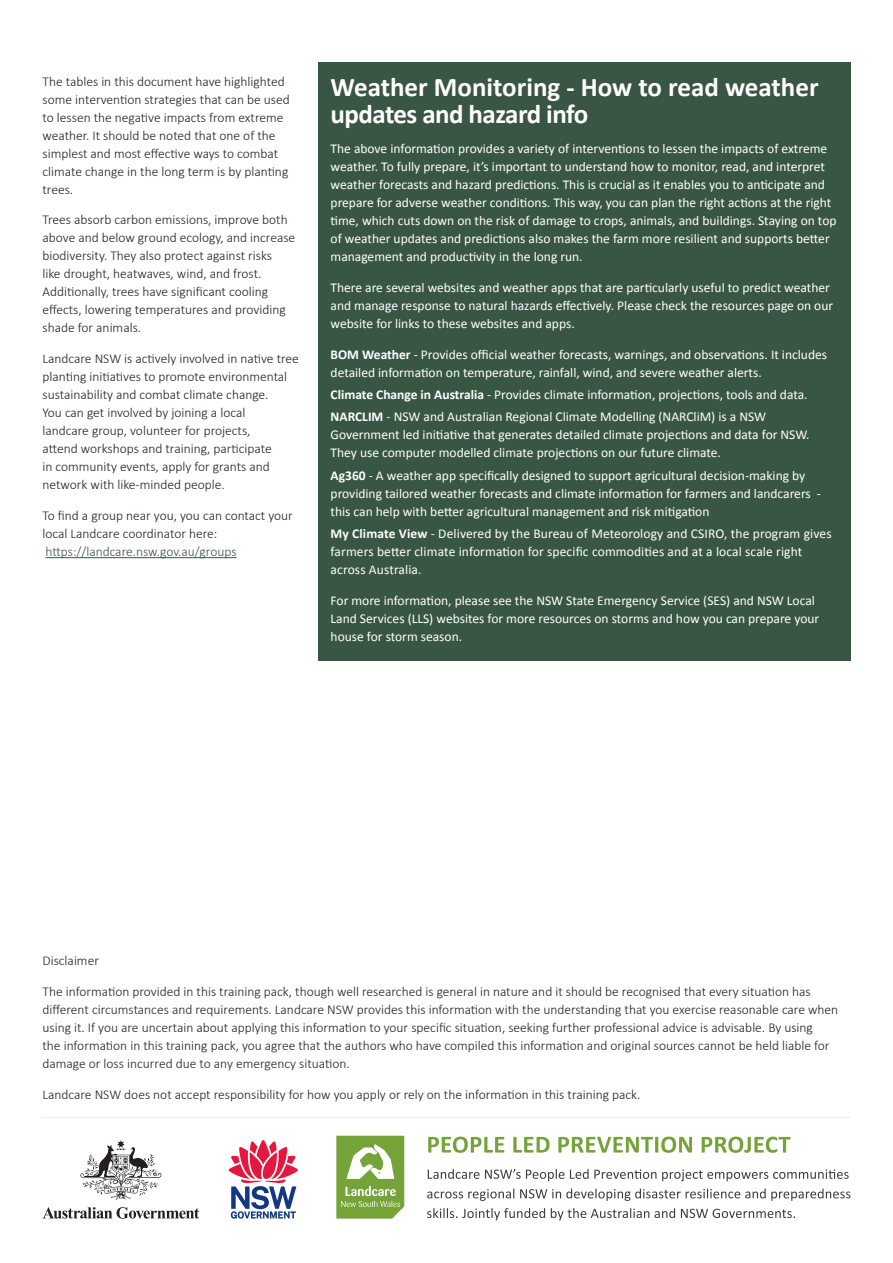
<style>
.page{position:relative;width:893px;height:1263px;background:#fff}
.page>*{position:absolute;margin:0;border:0;box-sizing:border-box;transform-origin:0 0}
.subhead{font:700 27px/27px "Calibri";letter-spacing:-.01em;color:#fff}
.body{font:13.5px/18px "Calibri";color:#fff}
.body-2{font:300 13.5px/18px "Calibri";color:#231f20}
.s1{color:#385643}
.s2{font-weight:700}
</style>
<div class="page">
<svg style="left:428px;top:1136px;width:76px;height:17px"></svg>
<svg style="left:513px;top:1137px;width:37px;height:15px"></svg>
<svg style="left:558px;top:1136px;width:134px;height:17px"></svg>
<svg style="left:702px;top:1136px;width:88px;height:17px"></svg>
<svg style="left:428px;top:1169px;width:136px;height:12px"></svg>
<svg style="left:570px;top:1169px;width:86px;height:10px"></svg>
<svg style="left:662px;top:1169px;width:187px;height:12px"></svg>
<svg style="left:427px;top:1188px;width:87px;height:13px"></svg>
<svg style="left:520px;top:1188px;width:330px;height:13px"></svg>
<svg style="left:427px;top:1208px;width:118px;height:12px"></svg>
<svg style="left:551px;top:1208px;width:98px;height:12px"></svg>
<svg style="left:655px;top:1208px;width:20px;height:10px"></svg>
<svg style="left:681px;top:1209px;width:114px;height:9px"></svg>
<svg style="left:229px;top:1140px;width:69px;height:78px"></svg>
<svg style="left:43px;top:1207px;width:156px;height:11px"></svg>
<svg style="left:80px;top:1140px;width:82px;height:59px"></svg>
<svg style="left:336px;top:1136px;width:68px;height:82px"></svg>
<hr style="left:43px;top:1117px;width:807px;height:1px;background:#eae8ec">
<hr style="left:46px;top:557px;width:191px;height:1px;background:#385643">
<div style="left:318px;top:63px;width:532px;height:598px;background:#385643"></div>
<p class="body-2" style="left:43px;top:72px;width:249px">The tables in this document have highlighted some intervention strategies that can be used to lessen the negative impacts from extreme weather. It should be noted that one of the simplest and most effective ways to combat climate change in the long term is by planting trees.</p>
<p class="body-2" style="left:43px;top:211px;width:254px">Trees absorb carbon emissions, improve both above and below ground ecology, and increase biodiversity. They also protect against risks<br>like drought, heatwaves, wind, and frost.<br>Additionally, trees have significant cooling effects, lowering temperatures and providing shade for animals.</p>
<p class="body-2" style="left:43px;top:349px;width:258px">Landcare NSW is actively involved in native tree planting initiatives to promote environmental sustainability and combat climate change.<br>You can get involved by joining a local<br>landcare group, volunteer for projects,<br>attend workshops and training, participate<br>in community events, apply for grants and network with like-minded people.</p>
<p class="body-2" style="left:43px;top:506px;width:252px">To find a group near you, you can contact your local Landcare coordinator here: <span class="s1">https://landcare.nsw.gov.au/groups</span></p>
<p class="subhead" style="left:331px;top:72px;width:490px">Weather Monitoring - How to read weather updates and hazard info</p>
<p class="body" style="left:331px;top:140px;width:507px">The above information provides a variety of interventions to lessen the impacts of extreme weather. To fully prepare, it’s important to understand how to monitor, read, and interpret weather forecasts and hazard predictions. This is crucial as it enables you to anticipate and prepare for adverse weather conditions. This way, you can plan the right actions at the right time, which cuts down on the risk of damage to crops, animals, and buildings. Staying on top of weather updates and predictions also makes the farm more resilient and supports better management and productivity in the long run.</p>
<p class="body" style="left:331px;top:278px;width:504px">There are several websites and weather apps that are particularly useful to predict weather and manage response to natural hazards effectively. Please check the resources page on our website for links to these websites and apps.</p>
<p class="body" style="left:331px;top:345px;width:498px"><span class="s2">BOM Weather</span> - Provides official weather forecasts, warnings, and observations. It includes detailed information on temperature, rainfall, wind, and severe weather alerts.</p>
<p class="body" style="left:331px;top:385px;width:479px"><span class="s2">Climate Change in Australia</span> - Provides climate information, projections, tools and data.</p>
<p class="body" style="left:331px;top:408px;width:480px"><span class="s2">NARCLIM</span> - NSW and Australian Regional Climate Modelling (NARCliM) is a NSW<br>Government led initiative that generates detailed climate projections and data for NSW.<br>They use computer modelled climate projections on our future climate.</p>
<p class="body" style="left:331px;top:466px;width:492px"><span class="s2">Ag360</span> - A weather app specifically designed to support agricultural decision-making by providing tailored weather forecasts and climate information for farmers and landcarers - this can help with better agricultural management and risk mitigation</p>
<p class="body" style="left:331px;top:524px;width:503px"><span class="s2">My Climate View</span> - Delivered by the Bureau of Meteorology and CSIRO, the program gives farmers better climate information for specific commodities and at a local scale right across Australia.</p>
<p class="body" style="left:331px;top:591px;width:490px">For more information, please see the NSW State Emergency Service (SES) and NSW Local<br>Land Services (LLS) websites for more resources on storms and how you can prepare your house for storm season.</p>
<p class="body-2" style="left:43px;top:952px;width:58px">Disclaimer</p>
<p class="body-2" style="left:43px;top:982px;width:797px">The information provided in this training pack, though well researched is general in nature and it should be recognised that every situation has different circumstances and requirements. Landcare NSW provides this information with the understanding that you exercise reasonable care when using it. If you are uncertain about applying this information to your specific situation, seeking further professional advice is advisable. By using<br>the information in this training pack, you agree that the authors who have compiled this information and original sources cannot be held liable for damage or loss incurred due to any emergency situation.</p>
<p class="body-2" style="left:43px;top:1085px;width:599px">Landcare NSW does not accept responsibility for how you apply or rely on the information in this training pack.</p>
</div>
